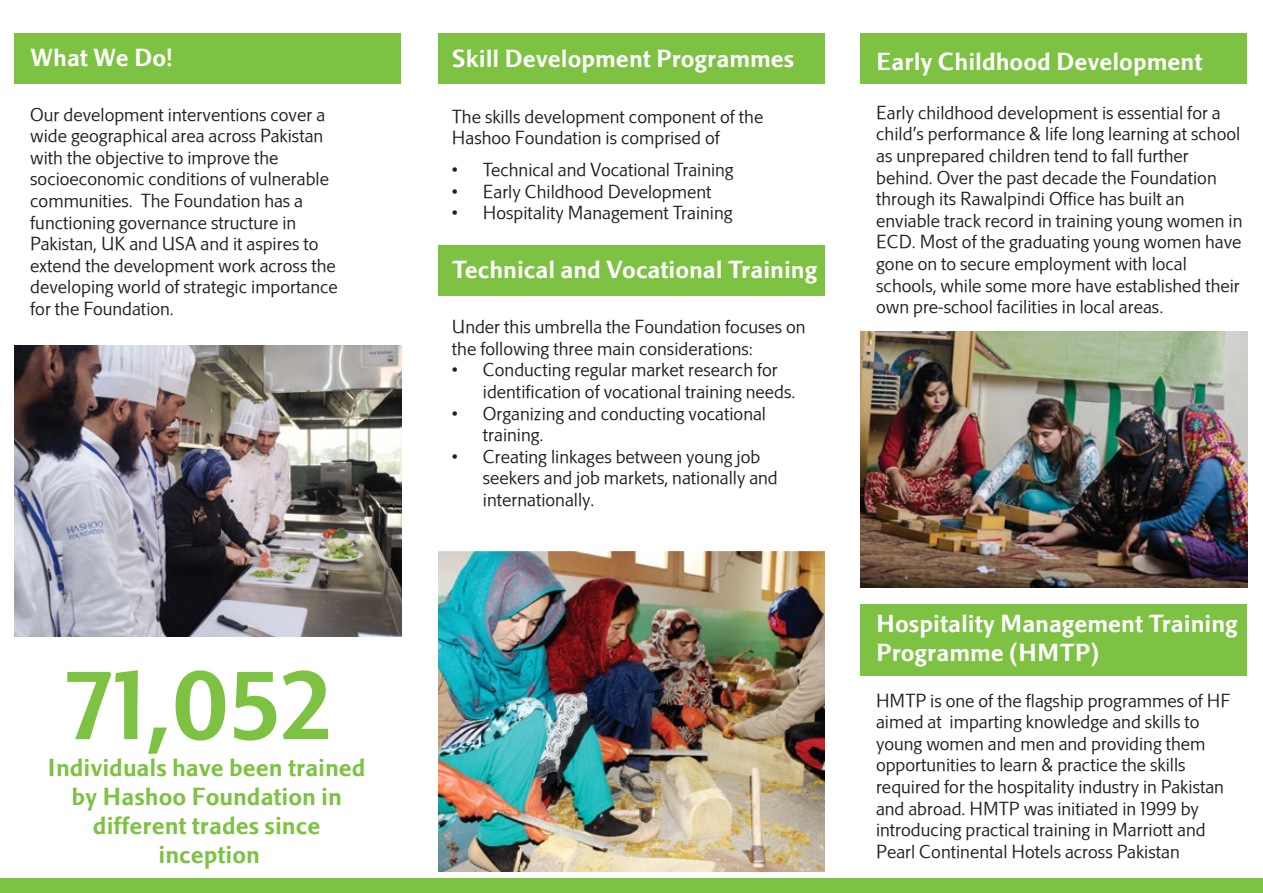
<style>
.page{position:relative;width:1263px;height:893px;background:#fff}
.page>*{position:absolute;margin:0;border:0;box-sizing:border-box;transform-origin:0 0}
.t1{font:700 93px "Marriott";color:#7dc242}
.t2{font:700 24px/28.8px "Marriott";color:#fff}
.t3{font:700 24px/28.8px "Marriott";color:#7dc242;text-align:center}
.t4{font:300 18px/21.6px "Marriott";color:#231f20}
</style>
<div class="page">
<div style="left:0;top:879px;width:1263px;height:14px;background:#7dc242"></div>
<div style="left:15px;top:33px;width:386px;height:51px;background:#7dc242"></div>
<div style="left:438px;top:33px;width:386px;height:51px;background:#7dc242"></div>
<div style="left:438px;top:245px;width:386px;height:51px;background:#7dc242"></div>
<div style="left:860px;top:33px;width:387px;height:51px;background:#7dc242"></div>
<img style="left:438px;top:551px;width:386px;height:321px">
<div style="left:860px;top:604px;width:387px;height:72px;background:#7dc242"></div>
<img style="left:860px;top:332px;width:387px;height:256px">
<img style="left:15px;top:345px;width:386px;height:292px">
<h2 class="t2" style="left:30px;top:42px;width:144px">What We Do!</h2>
<p class="t4" style="left:30px;top:103px;width:309px">Our development interventions cover a wide geographical area across Pakistan with the objective to improve the socioeconomic conditions of vulnerable communities. The Foundation has a functioning governance structure in Pakistan, UK and USA and it aspires to extend the development work across the developing world of strategic importance for the Foundation.</p>
<h1 class="t1" style="left:66px;top:645px;width:267px">71,052</h1>
<h2 class="t3" style="left:48px;top:752px;width:319px">Individuals have been trained by Hashoo Foundation in different trades since inception</h2>
<h2 class="t2" style="left:452px;top:43px;width:344px">Skill Development Programmes</h2>
<p class="t4" style="left:452px;top:105px;width:313px">The skills development component of the<br>Hashoo Foundation is comprised of</p>
<p class="t4" style="left:452px;top:159px;width:283px">• Technical and Vocational Training</p>
<p class="t4" style="left:452px;top:180px;width:261px">• Early Childhood Development</p>
<p class="t4" style="left:452px;top:202px;width:282px">• Hospitality Management Training</p>
<h2 class="t2" style="left:452px;top:255px;width:367px">Technical and Vocational Training</h2>
<p class="t4" style="left:452px;top:315px;width:355px">Under this umbrella the Foundation focuses on the following three main considerations:</p>
<p class="t4" style="left:483px;top:359px;width:314px;text-indent:-31px">• Conducting regular market research for identification of vocational training needs.</p>
<p class="t4" style="left:483px;top:402px;width:285px;text-indent:-31px">• Organizing and conducting vocational training.</p>
<p class="t4" style="left:483px;top:445px;width:296px;text-indent:-31px">• Creating linkages between young job seekers and job markets, nationally and internationally.</p>
<h2 class="t2" style="left:876px;top:46px;width:328px">Early Childhood Development</h2>
<p class="t4" style="left:876px;top:101px;width:368px">Early childhood development is essential for a child’s performance &amp; life long learning at school as unprepared children tend to fall further behind. Over the past decade the Foundation through its Rawalpindi Office has built an enviable track record in training young women in ECD. Most of the graduating young women have gone on to secure employment with local schools, while some more have established their own pre-school facilities in local areas.</p>
<h2 class="t2" style="left:876px;top:609px;width:363px">Hospitality Management Training<br>Programme (HMTP)</h2>
<p class="t4" style="left:876px;top:689px;width:356px">HMTP is one of the flagship programmes of HF aimed at imparting knowledge and skills to young women and men and providing them opportunities to learn &amp; practice the skills required for the hospitality industry in Pakistan and abroad. HMTP was initiated in 1999 by introducing practical training in Marriott and Pearl Continental Hotels across Pakistan</p>
</div>
